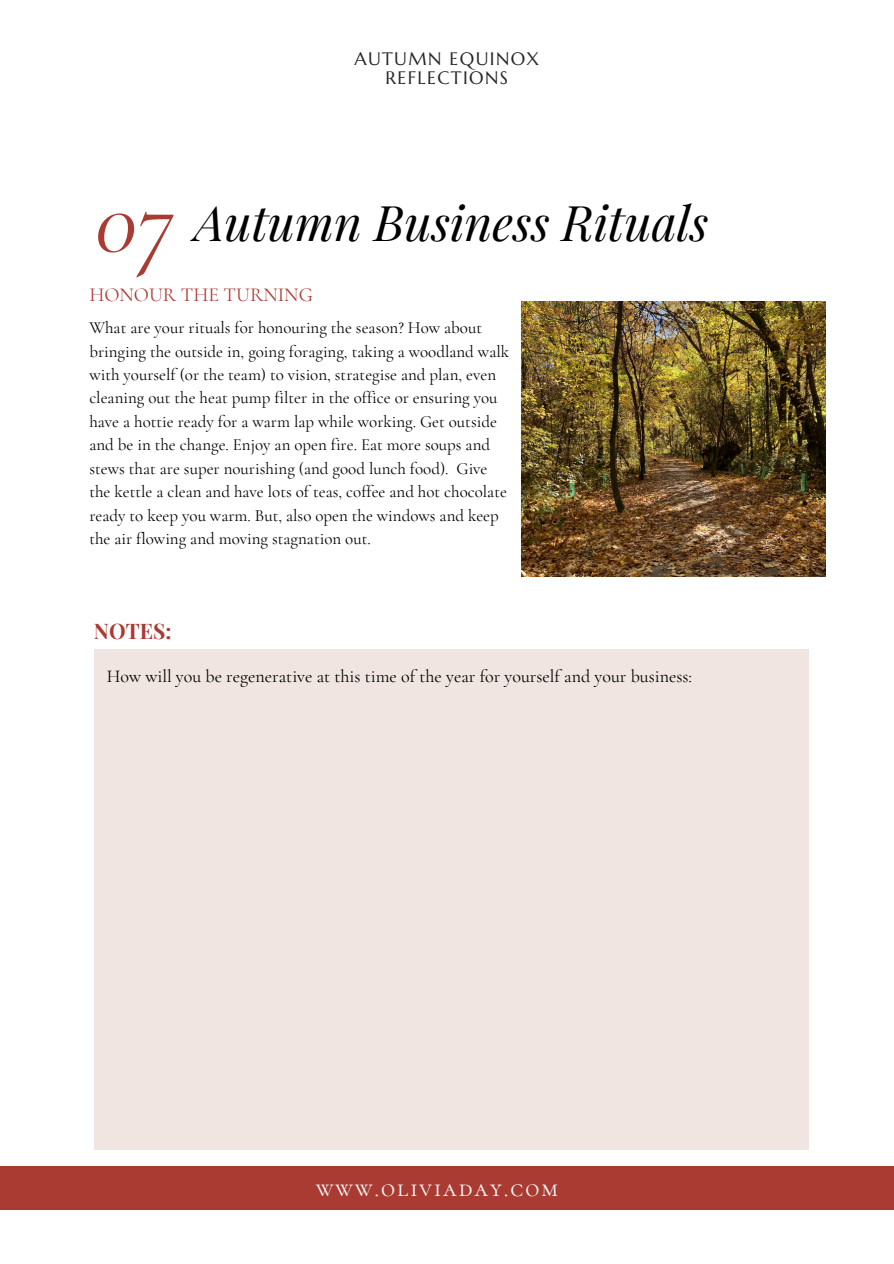
<style>
.page{position:relative;width:894px;height:1264px;background:#fff}
.page>*{position:absolute;margin:0;border:0;box-sizing:border-box;transform-origin:0 0}
.t1{font:italic 94.8px "Cormorant Garamond";color:#aa3b33}
.t2{font:italic 48px "Playfair Display";color:#000}
.t3{font:24.3px "Cormorant SC";letter-spacing:.08em;color:#fafafa}
.t4{font:700 21px "Playfair Display SC";color:#aa3b33}
.t5{font:19.8px "Cormorant Garamond";color:#aa3b33}
.t6{font:18px "Cormorant Garamond";color:#000}
.t7{font:18px/19.2px "Marcellus";letter-spacing:.075em;color:#262626;text-align:center}
.t8{font:16.95px/23.4px "Cormorant Garamond";color:#000}
</style>
<div class="page">
<img style="left:521px;top:301px;width:304px;height:275px">
<div style="left:94px;top:649px;width:714px;height:500px;background:#f0e5e0"></div>
<div style="left:0;top:1166px;width:893px;height:44px;background:#aa3b33"></div>
<p class="t7" style="left:354px;top:49px;width:186px">AUTUMN EQUINOX<br>REFLECTIONS</p>
<p class="t1" style="left:95px;top:164px;width:80px">07</p>
<h5 class="t2" style="left:194px;top:189px;width:515px">Autumn Business Rituals</h5>
<h4 class="t5" style="left:89px;top:283px;width:225px">HONOUR THE TURNING</h4>
<p class="t8" style="left:89px;top:316px;width:421px">What are your rituals for honouring the season? How about bringing the outside in, going foraging, taking a woodland walk with yourself (or the team) to vision, strategise and plan, even cleaning out the heat pump filter in the office or ensuring you have a hottie ready for a warm lap while working. Get outside and be in the change. Enjoy an open fire. Eat more soups and stews that are super nourishing (and good lunch food). Give the kettle a clean and have lots of teas, coffee and hot chocolate ready to keep you warm. But, also open the windows and keep the air flowing and moving stagnation out.</p>
<p class="t4" style="left:94px;top:616px;width:79px">NOTES:</p>
<h3 class="t6" style="left:107px;top:665px;width:586px">How will you be regenerative at this time of the year for yourself and your business:</h3>
<h2 class="t3" style="left:316px;top:1173px;width:244px">www.oliviaday.com</h2>
</div>
